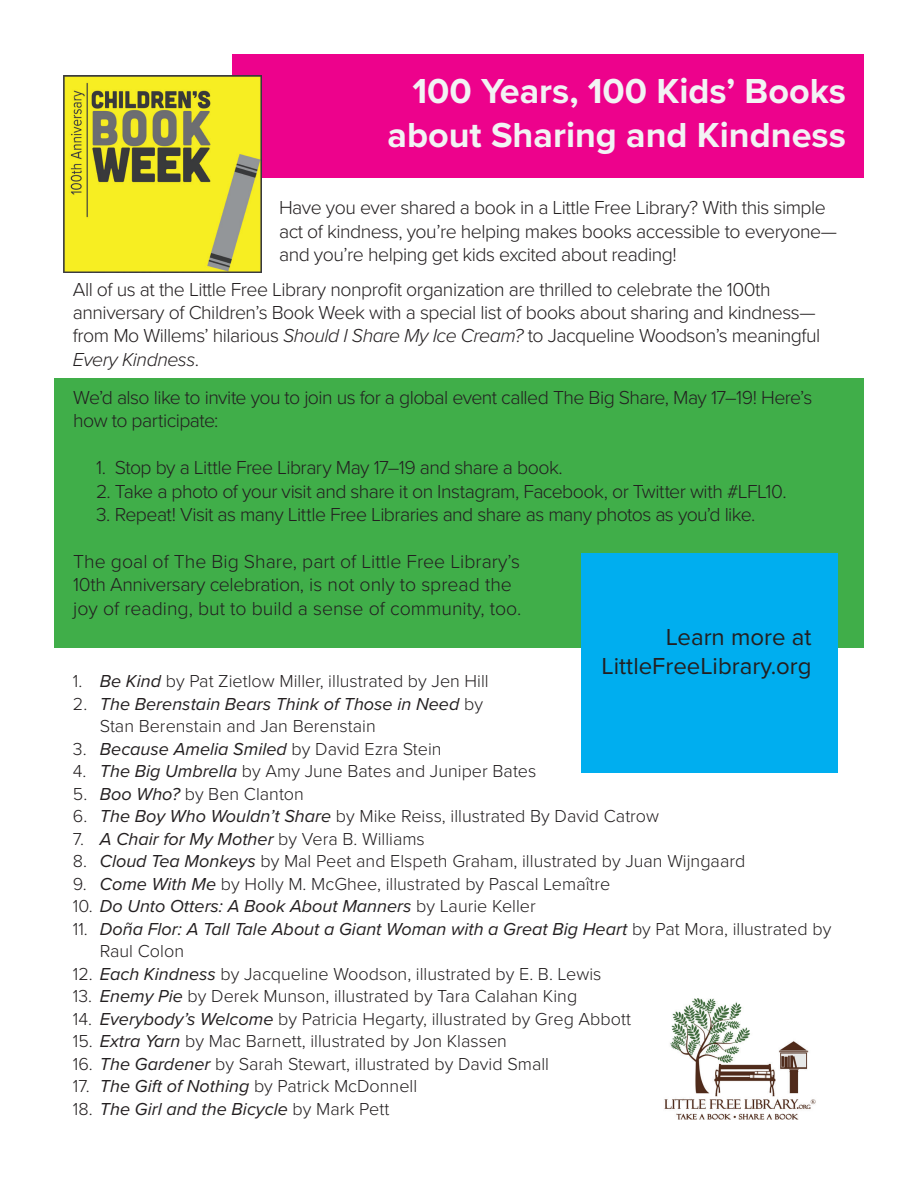
<style>
.page{position:relative;width:918px;height:1188px;background:#fff}
.page>*{position:absolute;margin:0;border:0;box-sizing:border-box;transform-origin:0 0}
.t1{font:700 36px/43.2px "Proxima Nova";color:#f2f3f4;text-align:right}
.t2{font:24px/28.8px "Proxima Nova";color:#231f20;text-align:right}
.t3{font:300 19.5px/23.4px "Proxima Nova";letter-spacing:-.025em;color:#231f20}
.t4{font:300 19.5px/23.4px "Proxima Nova";color:#231f20}
.t5{font:300 18px "Proxima Nova";color:#231f20}
.t6{font:italic 18px/22.5px "Proxima Nova";color:#231f20}
.s1{font-style:italic}
.s2{font-weight:400;font-style:italic}
.s3{font-weight:300;font-style:normal}
</style>
<div class="page">
<div style="left:55px;top:378px;width:809px;height:270px;background:#40ae49"></div>
<div style="left:581px;top:553px;width:257px;height:220px;background:#00aeef"></div>
<div style="left:232px;top:54px;width:632px;height:123px;background:#ed028c"></div>
<img style="left:64px;top:75px;width:198px;height:198px">
<img style="left:664px;top:999px;width:152px;height:121px">
<h1 class="t1" style="left:388px;top:69px;width:460px">100 Years, 100 Kids’ Books about Sharing and Kindness</h1>
<p class="t3" style="left:279px;top:195px;width:559px">Have you ever shared a book in a Little Free Library? With this simple act of kindness, you’re helping makes books accessible to everyone— and you’re helping get kids excited about reading!</p>
<p class="t3" style="left:73px;top:276px;width:749px">All of us at the Little Free Library nonprofit organization are thrilled to celebrate the 100th anniversary of Children’s Book Week with a special list of books about sharing and kindness— from Mo Willems’ hilarious <span class="s1">Should I Share My Ice Cream?</span> to Jacqueline Woodson’s meaningful <span class="s1">Every Kindness</span>.</p>
<p class="t3" style="left:73px;top:385px;width:741px">We’d also like to invite you to join us for a global event called The Big Share, May 17–19! Here’s how to participate:</p>
<p class="t3" style="left:96px;top:455px;width:468px">1. Stop by a Little Free Library May 17–19 and share a book.</p>
<p class="t3" style="left:96px;top:478px;width:692px">2. Take a photo of your visit and share it on Instagram, Facebook, or Twitter with #LFL10.</p>
<p class="t3" style="left:96px;top:502px;width:661px">3. Repeat! Visit as many Little Free Libraries and share as many photos as you’d like.</p>
<p class="t4" style="left:73px;top:548px;width:450px">The goal of The Big Share, part of Little Free Library’s<br>10th Anniversary celebration, is not only to spread the joy of reading, but to build a sense of community, too.</p>
<p class="t2" style="left:602px;top:622px;width:211px">Learn more at<br>LittleFreeLibrary.org</p>
<p class="t5" style="left:73px;top:668px;width:417px">1. <span class="s2">Be Kind</span> by Pat Zietlow Miller, illustrated by Jen Hill</p>
<p class="t6" style="left:100px;top:692px;width:385px;text-indent:-27px"><span class="s3">2.</span> The Berenstain Bears Think of Those in Need <span class="s3">by<br>Stan Berenstain and Jan Berenstain</span></p>
<p class="t6" style="left:73px;top:737px;width:370px"><span class="s3">3.</span> Because Amelia Smiled <span class="s3">by David Ezra Stein</span></p>
<p class="t5" style="left:73px;top:758px;width:465px">4. <span class="s2">The Big Umbrella</span> by Amy June Bates and Juniper Bates</p>
<p class="t5" style="left:73px;top:780px;width:233px">5. <span class="s2">Boo Who?</span> by Ben Clanton</p>
<p class="t5" style="left:73px;top:803px;width:588px">6. <span class="s2">The Boy Who Wouldn’t Share</span> by Mike Reiss, illustrated By David Catrow</p>
<p class="t5" style="left:73px;top:825px;width:354px">7. <span class="s2">A Chair for My Mother</span> by Vera B. Williams</p>
<p class="t5" style="left:73px;top:848px;width:674px">8. <span class="s2">Cloud Tea Monkeys</span> by Mal Peet and Elspeth Graham, illustrated by Juan Wijngaard</p>
<p class="t5" style="left:73px;top:870px;width:539px">9. <span class="s2">Come With Me</span> by Holly M. McGhee, illustrated by Pascal Lemaître</p>
<p class="t6" style="left:73px;top:894px;width:464px"><span class="s3">10.</span> Do Unto Otters: A Book About Manners <span class="s3">by Laurie Keller</span></p>
<p class="t6" style="left:100px;top:917px;width:733px;text-indent:-27px"><span class="s3">11.</span> Doña Flor: A Tall Tale About a Giant Woman with a Great Big Heart <span class="s3">by Pat Mora, illustrated by<br>Raul Colon</span></p>
<p class="t5" style="left:73px;top:960px;width:530px">12. <span class="s2">Each Kindness</span> by Jacqueline Woodson, illustrated by E. B. Lewis</p>
<p class="t5" style="left:73px;top:983px;width:506px">13. <span class="s2">Enemy Pie</span> by Derek Munson, illustrated by Tara Calahan King</p>
<p class="t5" style="left:73px;top:1005px;width:560px">14. <span class="s2">Everybody’s Welcome</span> by Patricia Hegarty, illustrated by Greg Abbott</p>
<p class="t5" style="left:73px;top:1028px;width:436px">15. <span class="s2">Extra Yarn</span> by Mac Barnett, illustrated by Jon Klassen</p>
<p class="t5" style="left:73px;top:1050px;width:478px">16. <span class="s2">The Gardener</span> by Sarah Stewart, illustrated by David Small</p>
<p class="t5" style="left:73px;top:1073px;width:346px">17. <span class="s2">The Gift of Nothing</span> by Patrick McDonnell</p>
<p class="t6" style="left:73px;top:1097px;width:318px"><span class="s3">18.</span> The Girl and the Bicycle <span class="s3">by Mark Pett</span></p>
</div>
